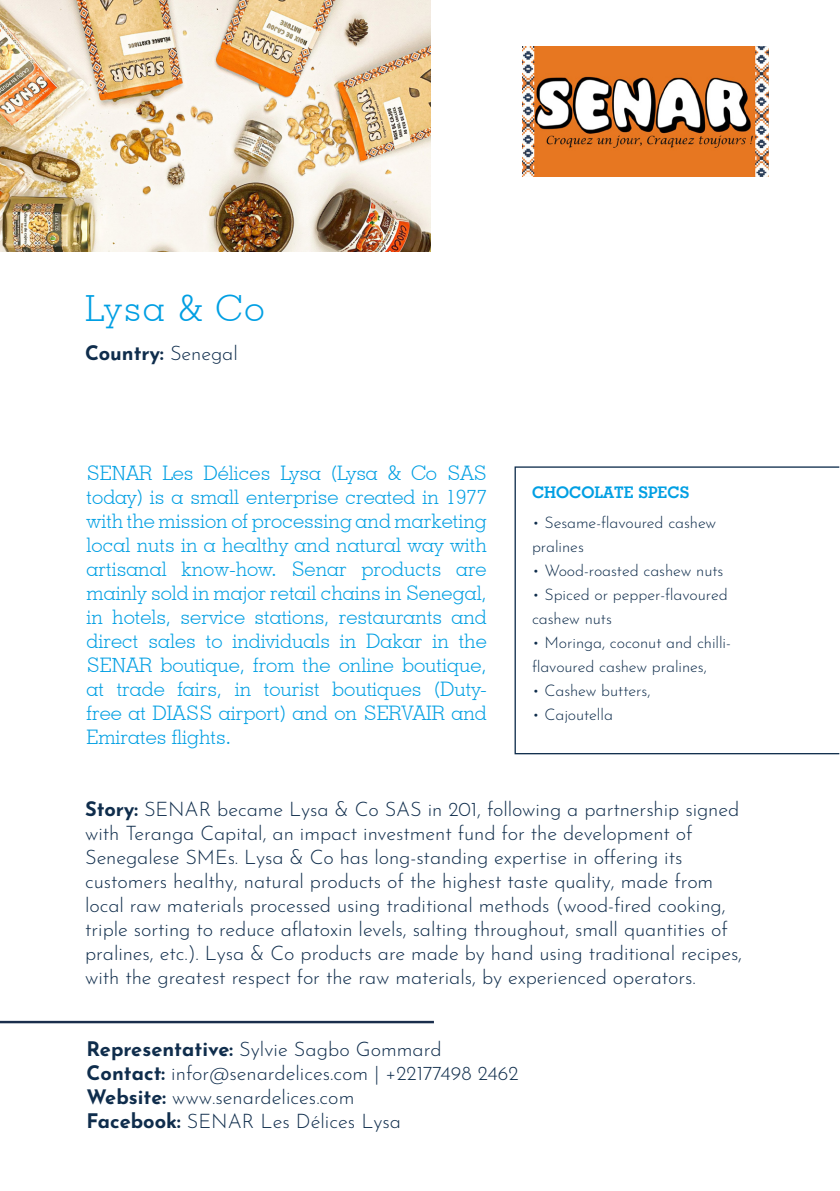
<style>
.page{position:relative;width:840px;height:1191px;background:#fff}
.page>*{position:absolute;margin:0;border:0;box-sizing:border-box;transform-origin:0 0}
.t1{font:300 36px "Geometric Slab 703 BT";letter-spacing:.06em;color:#009fe3}
.Text_Body_Swiss{font:300 20px/24px "Josefin Sans";letter-spacing:-.005em;color:#0f2d4c}
.t2{font:300 20px/24px "Geometric Slab 703 BT";color:#009fe3;text-align:justify}
.Text_Body_Swiss-2{font:700 20px "Josefin Sans";letter-spacing:-.005em;color:#0f2d4c}
.Text_Body_Swiss-3{font:300 16px/24px "Josefin Sans";letter-spacing:-.005em;color:#0f2d4c}
.t3{font:700 16px "Geometric Slab 703 BT";color:#009fe3}
.s1{font-weight:300}
.s2{font-weight:700}
</style>
<div class="page">
<img style="left:522px;top:47px;width:246px;height:130px">
<hr style="left:0;top:1020px;width:433px;height:3px;background:#1a2e4c">
<div style="left:514px;top:466px;width:325px;height:288px;border:1px solid #0f2d4c"></div>
<img style="left:0;top:0;width:430px;height:251px">
<p class="t1" style="left:85px;top:286px;width:181px">Lysa &amp; Co</p>
<p class="Text_Body_Swiss-2" style="left:85px;top:338px;width:154px">Country: <span class="s1">Senegal</span></p>
<p class="t2" style="left:87px;top:461px;width:401px">SENAR Les Délices Lysa (Lysa &amp; Co SAS today) is a small enterprise created in 1977 with the mission of processing and marketing local nuts in a healthy and natural way with artisanal know-how. Senar products are mainly sold in major retail chains in Senegal, in hotels, service stations, restaurants and direct sales to individuals in Dakar in the SENAR boutique, from the online boutique, at trade fairs, in tourist boutiques (Duty&shy;free at DIASS airport) and on SERVAIR and Emirates flights.</p>
<p class="t3" style="left:531px;top:482px;width:159px">CHOCOLATE SPECS</p>
<p class="Text_Body_Swiss-3" style="left:531px;top:509px;width:186px">• Sesame-flavoured cashew pralines</p>
<p class="Text_Body_Swiss-3" style="left:531px;top:557px;width:193px">• Wood-roasted cashew nuts</p>
<p class="Text_Body_Swiss-3" style="left:531px;top:581px;width:197px">• Spiced or pepper-flavoured cashew nuts</p>
<p class="Text_Body_Swiss-3" style="left:531px;top:629px;width:200px">• Moringa, coconut and chilli&shy;flavoured cashew pralines,</p>
<p class="Text_Body_Swiss-3" style="left:531px;top:677px;width:120px">• Cashew butters,</p>
<p class="Text_Body_Swiss-3" style="left:531px;top:701px;width:82px">• Cajoutella</p>
<p class="Text_Body_Swiss" style="left:85px;top:795px;width:658px"><span class="s2">Story:</span> SENAR became Lysa &amp; Co SAS in 201, following a partnership signed with Teranga Capital, an impact investment fund for the development of Senegalese SMEs. Lysa &amp; Co has long-standing expertise in offering its customers healthy, natural products of the highest taste quality, made from local raw materials processed using traditional methods (wood-fired cooking, triple sorting to reduce aflatoxin levels, salting throughout, small quantities of pralines, etc.). Lysa &amp; Co products are made by hand using traditional recipes, with the greatest respect for the raw materials, by experienced operators.</p>
<p class="Text_Body_Swiss" style="left:87px;top:1035px;width:356px"><span class="s2">Representative:</span> Sylvie Sagbo Gommard</p>
<p class="Text_Body_Swiss" style="left:87px;top:1059px;width:433px"><span class="s2">Contact:</span> infor@senardelices.com | +22177498 2462</p>
<p class="Text_Body_Swiss" style="left:87px;top:1083px;width:269px"><span class="s2">Website:</span> www.senardelices.com</p>
<p class="Text_Body_Swiss" style="left:87px;top:1107px;width:316px"><span class="s2">Facebook:</span> SENAR Les Délices Lysa</p>
</div>
